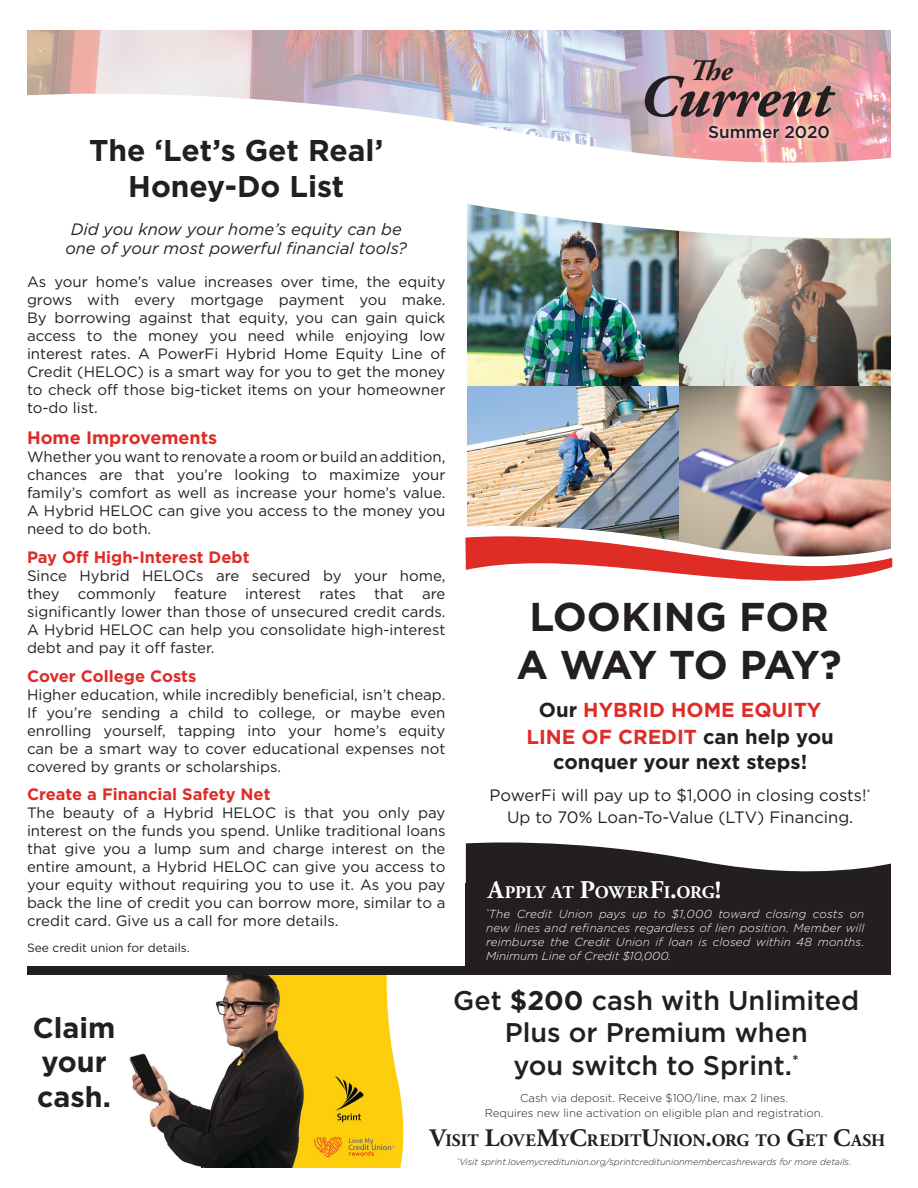
<style>
.page{position:relative;width:918px;height:1188px;background:#fff}
.page>*{position:absolute;margin:0;border:0;box-sizing:border-box;transform-origin:0 0}
.t1{font:italic 700 59.55px "Adobe Garamond Pro";color:#231f20}
.t2{font:700 40.2px/48.2px "Gotham";color:#231f20;text-align:center}
.t3{font:700 30px/36px "Gotham";color:#231f20;text-align:center}
.t4{font:italic 700 29.85px "Adobe Garamond Pro";color:#231f20}
.t5{font:700 28.65px/34.3px "Gotham";color:#231f20;text-align:center}
.t6{font:500 27px/32.4px "Gotham";color:#231f20;text-align:center}
.t7{font:700 20.25px/27.5px "Gotham";color:#de2c27;text-align:center}
.t8{font:700 20.25px "Gotham";color:#231f20}
.t9{font:700 18px "Gotham";color:#de2c27}
.t10{font:700 17.85px "Adobe Garamond Pro";letter-spacing:-.02em;color:#fff}
.t11{font:700 17.55px "Adobe Garamond Pro";letter-spacing:-.01em;color:#231f20}
.t12{font:500 17.1px "Gotham";color:#231f20}
.t13{font:16.5px/22.2px "Gotham";color:#231f20;text-align:center}
.t14{font:italic 16.5px/19.8px "Gotham";color:#231f20;text-align:center}
.t15{font:700 16.5px "Gotham";color:#de2c27}
.t16{font:15px/18px "Gotham";color:#231f20;text-align:justify}
.t17{font:12px "Gotham";color:#231f20}
.t18{font:italic 300 11.7px/14px "Gotham";color:#fff;text-align:justify}
.t19{font:300 11.4px/15.3px "Gotham";color:#231f20;text-align:center}
.t20{font:italic 300 9px "Gotham";color:#231f20}
.s1{color:#231f20}
.s2{font-size:25.5px}
.s3{font-weight:700}
.s4{font-size:25.05px}
</style>
<div class="page">
<svg style="left:466px;top:842px;width:425px;height:41px"></svg>
<div style="left:466px;top:883px;width:425px;height:86px;background:#231f20"></div>
<img style="left:467px;top:254px;width:212px;height:265px">
<img style="left:679px;top:254px;width:212px;height:265px">
<img style="left:465px;top:519px;width:428px;height:62px">
<img style="left:467px;top:209px;width:424px;height:45px">
<img style="left:27px;top:30px;width:864px;height:48px">
<svg style="left:27px;top:78px;width:864px;height:131px"></svg>
<svg style="left:704px;top:121px;width:130px;height:22px;background:#f3b2b2"></svg>
<img style="left:129px;top:975px;width:255px;height:192px">
<svg style="left:384px;top:975px;width:23px;height:193px"></svg>
<div style="left:27px;top:967px;width:864px;height:8px;background:#231f20"></div>
<p class="t3" style="left:89px;top:132px;width:296px">The ‘Let’s Get Real’<br>Honey-Do List</p>
<p class="t14" style="left:65px;top:219px;width:343px">Did you know your home’s equity can be one of your most powerful financial tools?</p>
<p class="t16" style="left:27px;top:273px;width:420px">As your home’s value increases over time, the equity grows with every mortgage payment you make.<br>By borrowing against that equity, you can gain quick access to the money you need while enjoying low interest rates. A PowerFi Hybrid Home Equity Line of Credit (HELOC) is a smart way for you to get the money to check off those big-ticket items on your homeowner to-do list.</p>
<p class="t9" style="left:27px;top:426px;width:192px">Home Improvements</p>
<p class="t16" style="left:27px;top:448px;width:420px">Whether you want to renovate a room or build an addition, chances are that you’re looking to maximize your family’s comfort as well as increase your home’s value.<br>A Hybrid HELOC can give you access to the money you need to do both.</p>
<p class="t15" style="left:27px;top:546px;width:224px">Pay Off High-Interest Debt</p>
<p class="t16" style="left:27px;top:566px;width:420px">Since Hybrid HELOCs are secured by your home, they commonly feature interest rates that are significantly lower than those of unsecured credit cards.<br>A Hybrid HELOC can help you consolidate high-interest debt and pay it off faster.</p>
<p class="t15" style="left:27px;top:665px;width:171px">Cover College Costs</p>
<p class="t16" style="left:27px;top:685px;width:420px">Higher education, while incredibly beneficial, isn’t cheap.<br>If you’re sending a child to college, or maybe even enrolling yourself, tapping into your home’s equity can be a smart way to cover educational expenses not covered by grants or scholarships.</p>
<p class="t15" style="left:27px;top:784px;width:245px">Create a Financial Safety Net</p>
<p class="t16" style="left:27px;top:804px;width:420px">The beauty of a Hybrid HELOC is that you only pay interest on the funds you spend. Unlike traditional loans that give you a lump sum and charge interest on the entire amount, a Hybrid HELOC can give you access to your equity without requiring you to use it. As you pay back the line of credit you can borrow more, similar to a credit card. Give us a call for more details.</p>
<p class="t17" style="left:27px;top:941px;width:164px">See credit union for details.</p>
<p class="t4" style="left:690px;top:53px;width:44px">The</p>
<p class="t1" style="left:639px;top:63px;width:194px">Current</p>
<p class="t12" style="left:708px;top:121px;width:123px">Summer 2020</p>
<p class="t2" style="left:516px;top:593px;width:327px">LOOKING FOR<br>A WAY TO PAY?</p>
<p class="t7" style="left:527px;top:696px;width:309px"><span class="s1">Our</span> HYBRID HOME EQUITY<br>LINE OF CREDIT <span class="s1">can help you</span></p>
<p class="t8" style="left:553px;top:748px;width:256px">conquer your next steps!</p>
<p class="t13" style="left:490px;top:784px;width:383px">PowerFi will pay up to $1,000 in closing costs!<sup>*<br></sup>Up to 70% Loan-To-Value (LTV) Financing.</p>
<p class="t10" style="left:488px;top:882px;width:235px"><span class="s2">A</span>PPLY AT <span class="s2">P</span>OWER<span class="s2">F</span>I<span class="s2">.</span>ORG<span class="s2">!</span></p>
<p class="t18" style="left:486px;top:907px;width:380px"><sup>*</sup>The Credit Union pays up to $1,000 toward closing costs on new lines and refinances regardless of lien position. Member will reimburse the Credit Union if loan is closed within 48 months.<br>Minimum Line of Credit $10,000.</p>
<p class="t5" style="left:33px;top:1011px;width:84px">Claim your</p>
<p class="t5" style="left:37px;top:1079px;width:75px">cash.</p>
<p class="t6" style="left:453px;top:984px;width:407px">Get <span class="s3">$200</span> cash with Unlimited<br>Plus or Premium when<br>you switch to Sprint.<sup>*</sup></p>
<p class="t19" style="left:485px;top:1090px;width:340px">Cash via deposit. Receive $100/line, max 2 lines.<br>Requires new line activation on eligible plan and registration.</p>
<p class="t11" style="left:430px;top:1131px;width:457px"><span class="s4">V</span>ISIT <span class="s4">L</span>OVE<span class="s4">M</span>Y<span class="s4">C</span>REDIT<span class="s4">U</span>NION<span class="s4">.</span>ORG TO <span class="s4">G</span>ET <span class="s4">C</span>ASH</p>
<p class="t20" style="left:457px;top:1156px;width:396px"><sup>*</sup>Visit sprint.lovemycreditunion.org/sprintcreditunionmembercashrewards for more details.</p>
</div>
